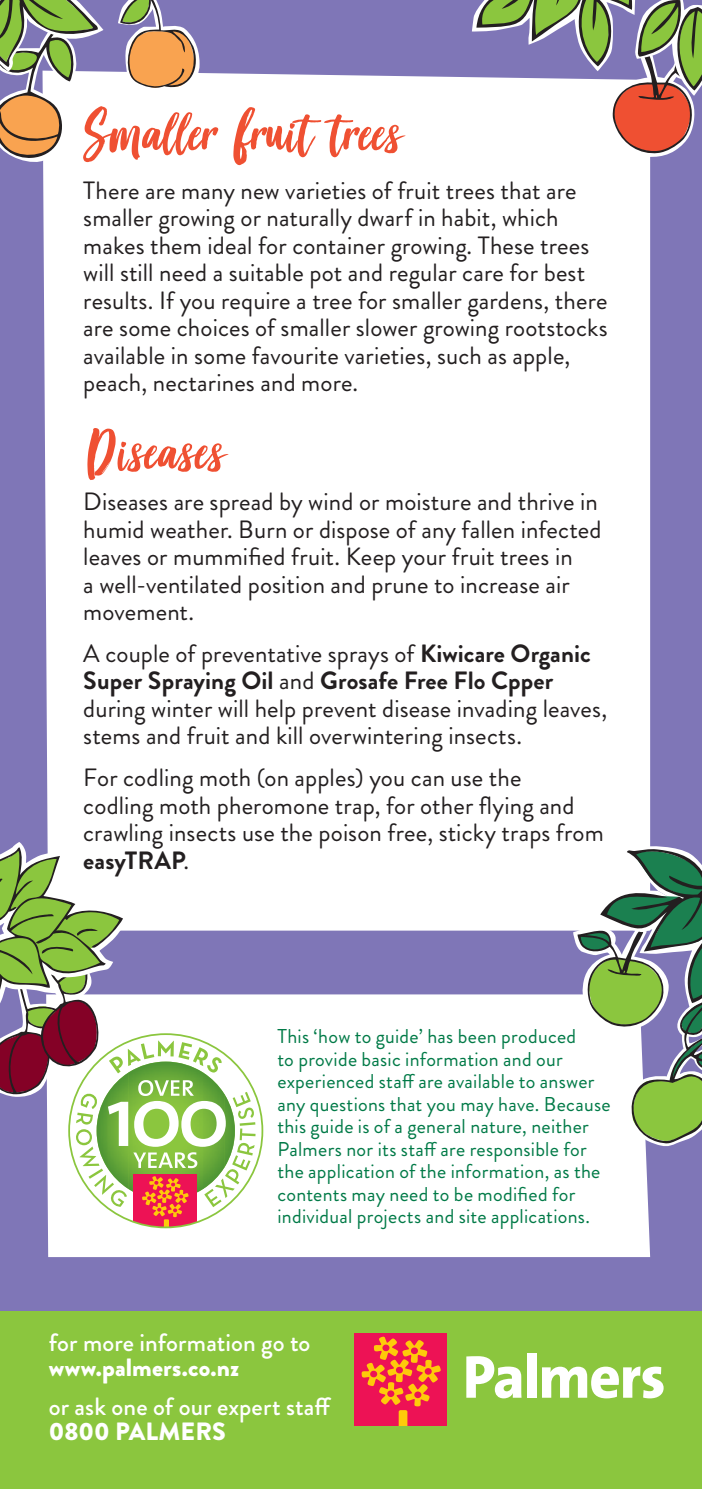
<style>
.page{position:relative;width:702px;height:1489px;background:#fff}
.page>*{position:absolute;margin:0;border:0;box-sizing:border-box;transform-origin:0 0}
.t1{font:60px "Good Vibes";color:#ef5032;scale:1.05 1}
.t2{font:25px/27.5px "Brandon Grotesque";letter-spacing:.005em;color:#231f20}
.t3{font:500 25px "Brandon Grotesque";letter-spacing:.005em;color:#fff}
.t4{font:900 25px "Brandon Grotesque";letter-spacing:.005em;color:#fff}
.t5{font:20px/22.5px "Brandon Grotesque";letter-spacing:.015em;color:#017a47}
.s1{font-weight:700}
</style>
<div class="page">
<div style="left:0;top:0;width:702px;height:1488px;background:#7f76b7"></div>
<div style="left:48px;top:994px;width:602px;height:262px;background:#fff"></div>
<div style="left:43px;top:71px;width:607px;height:859px;background:#fff"></div>
<svg style="left:118px;top:0;width:83px;height:92px"></svg>
<svg style="left:0;top:0;width:103px;height:168px"></svg>
<svg style="left:573px;top:845px;width:129px;height:302px"></svg>
<svg style="left:472px;top:0;width:230px;height:159px"></svg>
<div style="left:0;top:1311px;width:702px;height:177px;background:#8bc63e"></div>
<div style="left:354px;top:1332px;width:93px;height:93px;background:#ed1255"></div>
<svg style="left:361px;top:1336px;width:80px;height:89px"></svg>
<svg style="left:466px;top:1356px;width:55px;height:42px"></svg>
<div style="left:527px;top:1352px;width:9px;height:45px;background:#fff"></div>
<svg style="left:542px;top:1366px;width:121px;height:32px"></svg>
<svg style="left:0;top:841px;width:255px;height:386px"></svg>
<h1 class="t1" style="left:83px;top:104px;width:305px">Smaller fruit trees</h1>
<p class="t2" style="left:83px;top:177px;width:525px">There are many new varieties of fruit trees that are smaller growing or naturally dwarf in habit, which makes them ideal for container growing. These trees will still need a suitable pot and regular care for best results. If you require a tree for smaller gardens, there are some choices of smaller slower growing rootstocks available in some favourite varieties, such as apple, peach, nectarines and more.</p>
<h1 class="t1" style="left:83px;top:423px;width:137px">Diseases</h1>
<p class="t2" style="left:83px;top:488px;width:520px">Diseases are spread by wind or moisture and thrive in humid weather. Burn or dispose of any fallen infected leaves or mummified fruit. Keep your fruit trees in<br>a well-ventilated position and prune to increase air movement.</p>
<p class="t2" style="left:83px;top:640px;width:525px">A couple of preventative sprays of <span class="s1">Kiwicare Organic Super Spraying Oil</span> and <span class="s1">Grosafe Free Flo Cpper </span>during winter will help prevent disease invading leaves, stems and fruit and kill overwintering insects.</p>
<p class="t2" style="left:83px;top:764px;width:522px">For codling moth (on apples) you can use the<br>codling moth pheromone trap, for other flying and crawling insects use the poison free, sticky traps from <span class="s1">easyTRAP</span>.</p>
<p class="t5" style="left:277px;top:1025px;width:335px">This ‘how to guide’ has been produced<br>to provide basic information and our experienced staff are available to answer any questions that you may have. Because this guide is of a general nature, neither Palmers nor its staff are responsible for the application of the information, as the contents may need to be modified for individual projects and site applications.</p>
<p class="t3" style="left:49px;top:1324px;width:263px">for more information go to</p>
<p class="t4" style="left:49px;top:1348px;width:192px">www.palmers.co.nz</p>
<p class="t3" style="left:49px;top:1388px;width:284px">or ask one of our expert staff</p>
<p class="t4" style="left:49px;top:1413px;width:179px">0800 PALMERS</p>
</div>
